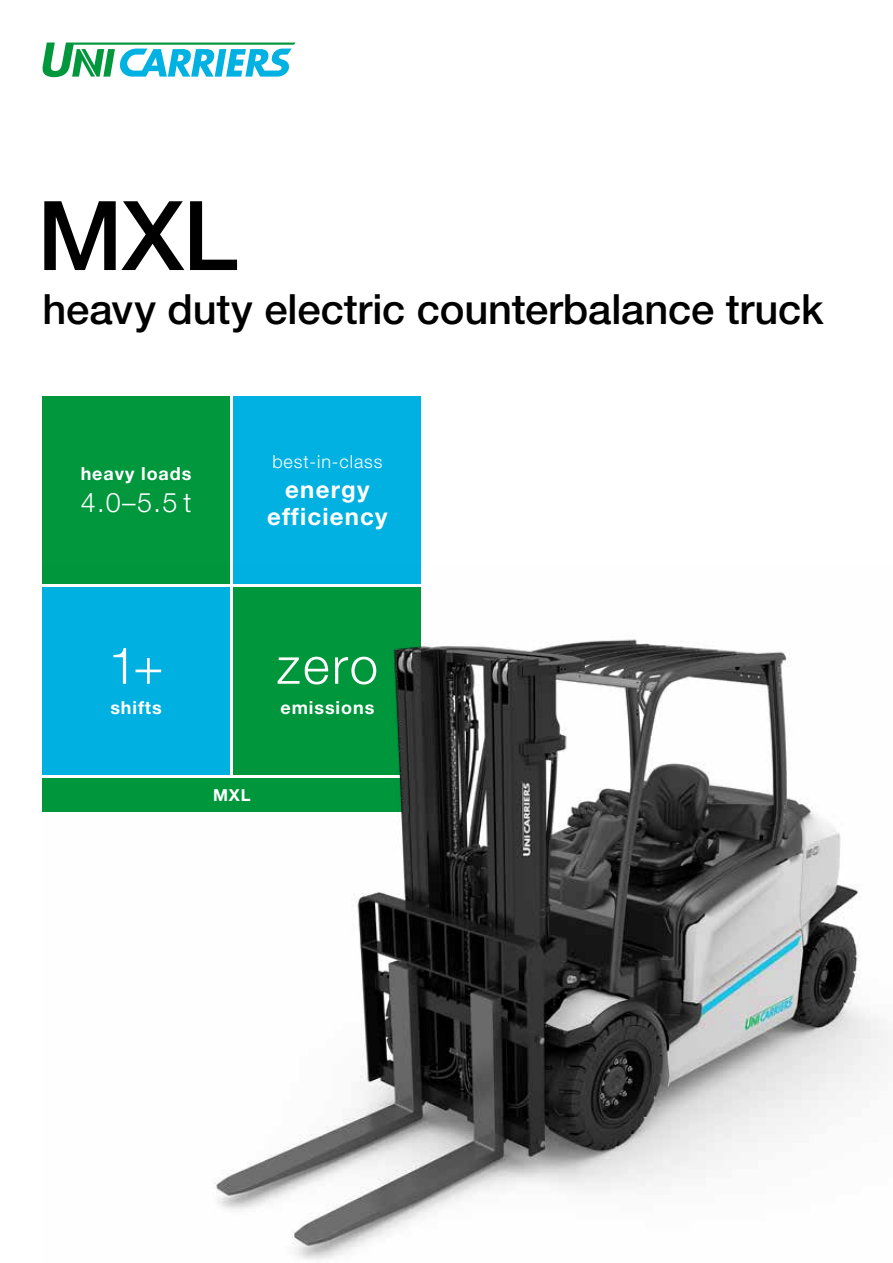
<style>
.page{position:relative;width:893px;height:1263px;background:#fff}
.page>*{position:absolute;margin:0;border:0;box-sizing:border-box;transform-origin:0 0}
.t1{font:500 96.3px "Helvetica Neue LT Pro";color:#000}
.t2{font:300 51px "Helvetica Neue LT Pro";color:#fff}
.t3{font:500 41.7px "Helvetica Neue LT Pro";letter-spacing:-.005em;color:#000}
.t4{font:300 27px "Helvetica Neue LT Pro";color:#fff}
.t5{font:700 24px/27px "Helvetica Neue LT Pro";letter-spacing:.05em;color:#fff;text-align:center}
.t6{font:700 18px "Helvetica Neue LT Pro";letter-spacing:.05em;color:#fff}
.t7{font:300 18px "Helvetica Neue LT Pro";letter-spacing:.05em;color:#fff}
.t8{font:700 16.5px "Helvetica Neue LT Pro";color:#fff}
</style>
<div class="page">
<img style="left:214px;top:639px;width:674px;height:621px">
<svg style="left:42px;top:43px;width:253px;height:34px"></svg>
<div style="left:43px;top:396px;width:187px;height:187px;background:#00973d"></div>
<div style="left:234px;top:396px;width:187px;height:187px;background:#00b1e1"></div>
<img style="left:43px;top:565px;width:378px;height:247px">
<h1 class="t1" style="left:37px;top:178px;width:202px">MXL</h1>
<p class="t3" style="left:43px;top:284px;width:783px">heavy duty electric counterbalance truck</p>
<p class="t6" style="left:81px;top:462px;width:112px">heavy loads</p>
<p class="t4" style="left:81px;top:486px;width:112px">4.0–5.5 t</p>
<p class="t7" style="left:272px;top:450px;width:112px">best-in-class</p>
<p class="t5" style="left:267px;top:475px;width:122px">energy efficiency</p>
<p class="t2" style="left:108px;top:634px;width:57px">1+</p>
<p class="t6" style="left:110px;top:696px;width:53px">shifts</p>
<p class="t2" style="left:277px;top:634px;width:103px">zero</p>
<p class="t6" style="left:281px;top:696px;width:95px">emissions</p>
<p class="t8" style="left:213px;top:785px;width:39px">MXL</p>
</div>
